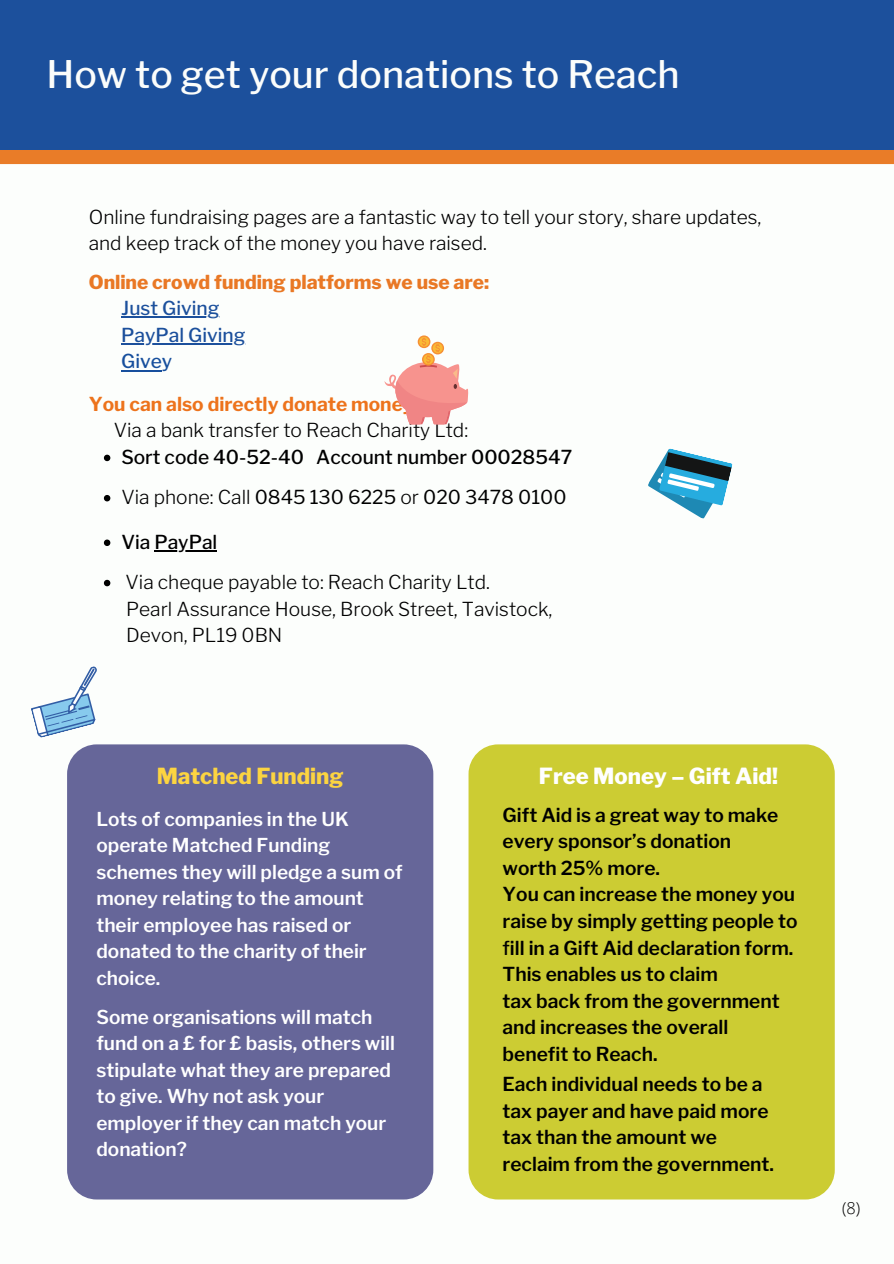
<style>
.page{position:relative;width:894px;height:1264px;background:#fff}
.page>*{position:absolute;margin:0;border:0;box-sizing:border-box;transform-origin:0 0}
.t1{font:500 37.65px "Libre Franklin";color:#fbfdfb}
.t2{font:800 22.05px "Libre Franklin";color:#fff}
.t3{font:800 21.9px "Libre Franklin";color:#fcd441}
.t4{font:600 19.2px/26.5px "Libre Franklin";color:#000}
.t5{font:300 19.2px/26.5px "Libre Franklin";color:#000}
.t6{font:500 19.2px/40.2px "Libre Franklin";color:#000}
.t7{font:800 19.2px "Libre Franklin";color:#e97825}
.t8{font:700 19.2px "Libre Franklin";color:#ed731c}
.t9{font:500 19.2px/26.5px "Libre Franklin";color:#1c509c}
.t10{font:500 19.2px "Libre Franklin";color:#174f9d}
.t11{font:600 19.05px/26.5px "Libre Franklin";color:#fff}
.t12{font:300 16.35px "Open Sans";color:#000}
.s1{font-weight:300}
.s2{font-weight:400}
.s3{font-weight:500}
</style>
<div class="page">
<svg style="left:104px;top:454px;width:6px;height:7px"></svg>
<svg style="left:104px;top:495px;width:6px;height:6px"></svg>
<svg style="left:104px;top:539px;width:6px;height:7px"></svg>
<hr style="left:154px;top:550px;width:63px;height:2px;background:#000">
<svg style="left:104px;top:580px;width:6px;height:6px"></svg>
<hr style="left:121px;top:316px;width:98px;height:2px;background:#1c509c">
<hr style="left:121px;top:343px;width:124px;height:1px;background:#1c509c">
<hr style="left:121px;top:370px;width:41px;height:1px;background:#174f9d">
<div style="left:0;top:149px;width:893px;height:15px;background:#e97c28"></div>
<div style="left:67px;top:744px;width:366px;height:455px;background:#669;border-radius:30px"></div>
<div style="left:468px;top:744px;width:366px;height:455px;background:#cc3;border-radius:30px"></div>
<svg style="left:31px;top:666px;width:66px;height:72px"></svg>
<svg style="left:648px;top:448px;width:84px;height:71px"></svg>
<svg style="left:417px;top:335px;width:13px;height:13px"></svg>
<div style="left:419px;top:337px;width:10px;height:10px;background:#f8b134;border-radius:50%"></div>
<svg style="left:384px;top:338px;width:84px;height:86px"></svg>
<div style="left:0;top:0;width:893px;height:150px;background:#1c509c"></div>
<h1 class="t1" style="left:46px;top:52px;width:634px">How to get your donations to Reach</h1>
<p class="t5" style="left:89px;top:204px;width:674px">Online fundraising pages are a fantastic way to tell your story, share updates, and keep track of the money you have raised.</p>
<p class="t7" style="left:89px;top:270px;width:402px">Online crowd funding platforms we use are:</p>
<p class="t9" style="left:121px;top:295px;width:126px">Just Giving<br>PayPal Giving</p>
<p class="t10" style="left:121px;top:350px;width:53px">Givey</p>
<p class="t8" style="left:89px;top:392px;width:331px">You can also directly donate money:</p>
<p class="t5" style="left:114px;top:417px;width:356px">Via a bank transfer to Reach Charity Ltd:</p>
<p class="t6" style="left:121px;top:437px;width:452px">Sort code 40-52-40 Account number 00028547<br><span class="s1">Via phone: Call</span> <span class="s2">0845 130 6225</span> <span class="s1">or</span> <span class="s2">020 3478 0100</span></p>
<p class="t6" style="left:121px;top:522px;width:97px">Via PayPal</p>
<p class="t5" style="left:125px;top:569px;width:366px">Via cheque payable to: Reach Charity Ltd.</p>
<p class="t5" style="left:126px;top:595px;width:427px">Pearl Assurance House, Brook Street, Tavistock,<br>Devon, PL19 0BN</p>
<p class="t3" style="left:157px;top:762px;width:188px">Matched Funding</p>
<p class="t11" style="left:96px;top:805px;width:307px">Lots of companies in the UK operate Matched Funding schemes they will pledge a sum of money relating to the amount their employee has raised or donated to the charity of their choice.</p>
<p class="t11" style="left:96px;top:1003px;width:300px">Some organisations will match fund on a £ for £ basis, others will stipulate what they are prepared to give. Why not ask your employer if they can match your donation?</p>
<p class="t2" style="left:539px;top:762px;width:241px">Free Money – Gift Aid!</p>
<p class="t4" style="left:502px;top:801px;width:296px">Gift Aid is a great way to make every sponsor’s donation<br>worth 25% more.<br>You can increase the money you raise by simply getting people to <span class="s3">f</span>ill in a Gift Aid declaration form.<br>This enables us to claim<br>tax back from the government and increases the overall benefit to Reach.</p>
<p class="t4" style="left:502px;top:1071px;width:273px">Each individual needs to be a tax payer and have paid more tax than the amount we reclaim from the government.</p>
<p class="t12" style="left:841px;top:1196px;width:20px">(8)</p>
</div>
